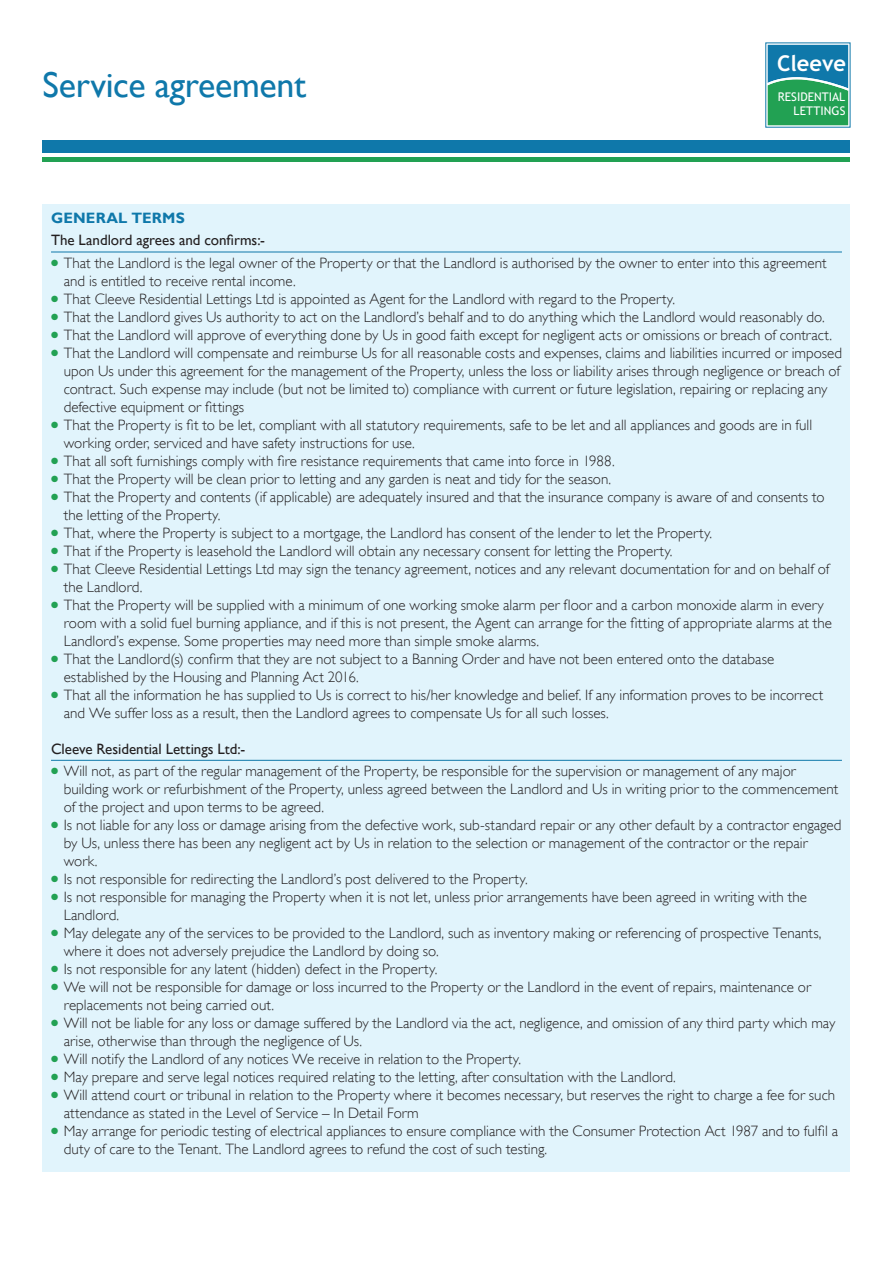
<style>
.page{position:relative;width:893px;height:1263px;background:#fff}
.page>*{position:absolute;margin:0;border:0;box-sizing:border-box;transform-origin:0 0}
.t1{font:36px "Gill Sans";letter-spacing:-.01em;color:#0f78aa}
.t2{font:700 21.9px "Trebuchet MS";color:#fff}
.t3{font:300 15px/18px "Gill Sans";color:#231f20}
.t4{font:15px "Gill Sans";color:#231f20}
.t5{font:700 15px "Gill Sans";letter-spacing:.015em;color:#0f78aa}
.t6{font:12px/14.1px "Trebuchet MS";color:#fff;text-align:right}
.s1{color:#22a153}
</style>
<div class="page">
<div style="left:43px;top:204px;width:807px;height:967px;background:#e1f4fc"></div>
<svg style="left:766px;top:43px;width:84px;height:84px"></svg>
<svg style="left:768px;top:45px;width:80px;height:80px;background:#20917e"></svg>
<div style="left:43px;top:140px;width:807px;height:13px;background:#0f78aa"></div>
<div style="left:43px;top:157px;width:807px;height:5px;background:#22a153"></div>
<hr style="left:51px;top:252px;width:791px;height:1px;background:#0f78aa">
<hr style="left:51px;top:760px;width:791px;height:1px;background:#0f78aa">
<p class="t1" style="left:43px;top:64px;width:265px">Service agreement</p>
<p class="t2" style="left:777px;top:49px;width:71px">Cleeve</p>
<p class="t6" style="left:778px;top:90px;width:69px">RESIDENTIAL<br>LETTINGS</p>
<p class="t5" style="left:51px;top:209px;width:135px">GENERAL TERMS</p>
<p class="t4" style="left:51px;top:231px;width:216px">The Landlord agrees and confirms:-</p>
<p class="t3" style="left:64px;top:253px;width:764px;text-indent:-13px"><span class="s1">●</span> That the Landlord is the legal owner of the Property or that the Landlord is authorised by the owner to enter into this agreement and is entitled to receive rental income.</p>
<p class="t3" style="left:51px;top:289px;width:626px"><span class="s1">●</span> That Cleeve Residential Lettings Ltd is appointed as Agent for the Landlord with regard to the Property.</p>
<p class="t3" style="left:51px;top:307px;width:775px"><span class="s1">●</span> That the Landlord gives Us authority to act on the Landlord’s behalf and to do anything which the Landlord would reasonably do.</p>
<p class="t3" style="left:51px;top:325px;width:782px"><span class="s1">●</span> That the Landlord will approve of everything done by Us in good faith except for negligent acts or omissions or breach of contract.</p>
<p class="t3" style="left:64px;top:343px;width:780px;text-indent:-13px"><span class="s1">●</span> That the Landlord will compensate and reimburse Us for all reasonable costs and expenses, claims and liabilities incurred or imposed upon Us under this agreement for the management of the Property, unless the loss or liability arises through negligence or breach of contract. Such expense may include (but not be limited to) compliance with current or future legislation, repairing or replacing any defective equipment or fittings</p>
<p class="t3" style="left:64px;top:415px;width:750px;text-indent:-13px"><span class="s1">●</span> That the Property is fit to be let, compliant with all statutory requirements, safe to be let and all appliances and goods are in full working order, serviced and have safety instructions for use.</p>
<p class="t3" style="left:51px;top:451px;width:565px"><span class="s1">●</span> That all soft furnishings comply with fire resistance requirements that came into force in 1988.</p>
<p class="t3" style="left:51px;top:469px;width:562px"><span class="s1">●</span> That the Property will be clean prior to letting and any garden is neat and tidy for the season.</p>
<p class="t3" style="left:64px;top:487px;width:762px;text-indent:-13px"><span class="s1">●</span> That the Property and contents (if applicable) are adequately insured and that the insurance company is aware of and consents to the letting of the Property.</p>
<p class="t3" style="left:51px;top:523px;width:663px"><span class="s1">●</span> That, where the Property is subject to a mortgage, the Landlord has consent of the lender to let the Property.</p>
<p class="t3" style="left:51px;top:541px;width:623px"><span class="s1">●</span> That if the Property is leasehold the Landlord will obtain any necessary consent for letting the Property.</p>
<p class="t3" style="left:64px;top:559px;width:767px;text-indent:-13px"><span class="s1">●</span> That Cleeve Residential Lettings Ltd may sign the tenancy agreement, notices and any relevant documentation for and on behalf of the Landlord.</p>
<p class="t3" style="left:64px;top:595px;width:770px;text-indent:-13px"><span class="s1">●</span> That the Property will be supplied with a minimum of one working smoke alarm per floor and a carbon monoxide alarm in every room with a solid fuel burning appliance, and if this is not present, the Agent can arrange for the fitting of appropriate alarms at the<br>Landlord’s expense. Some properties may need more than simple smoke alarms.</p>
<p class="t3" style="left:64px;top:649px;width:712px;text-indent:-13px"><span class="s1">●</span> That the Landlord(s) confirm that they are not subject to a Banning Order and have not been entered onto the database established by the Housing and Planning Act 2016.</p>
<p class="t3" style="left:64px;top:685px;width:761px;text-indent:-13px"><span class="s1">●</span> That all the information he has supplied to Us is correct to his/her knowledge and belief. If any information proves to be incorrect and We suffer loss as a result, then the Landlord agrees to compensate Us for all such losses.</p>
<p class="t4" style="left:51px;top:740px;width:196px">Cleeve Residential Lettings Ltd:-</p>
<p class="t3" style="left:64px;top:762px;width:776px;text-indent:-13px"><span class="s1">●</span> Will not, as part of the regular management of the Property, be responsible for the supervision or management of any major building work or refurbishment of the Property, unless agreed between the Landlord and Us in writing prior to the commencement of the project and upon terms to be agreed.</p>
<p class="t3" style="left:64px;top:816px;width:779px;text-indent:-13px"><span class="s1">●</span> Is not liable for any loss or damage arising from the defective work, sub-standard repair or any other default by a contractor engaged by Us, unless there has been any negligent act by Us in relation to the selection or management of the contractor or the repair work.</p>
<p class="t3" style="left:51px;top:870px;width:478px"><span class="s1">●</span> Is not responsible for redirecting the Landlord’s post delivered to the Property.</p>
<p class="t3" style="left:64px;top:888px;width:745px;text-indent:-13px"><span class="s1">●</span> Is not responsible for managing the Property when it is not let, unless prior arrangements have been agreed in writing with the<br>Landlord.</p>
<p class="t3" style="left:64px;top:924px;width:759px;text-indent:-13px"><span class="s1">●</span> May delegate any of the services to be provided to the Landlord, such as inventory making or referencing of prospective Tenants, where it does not adversely prejudice the Landlord by doing so.</p>
<p class="t3" style="left:51px;top:960px;width:388px"><span class="s1">●</span> Is not responsible for any latent (hidden) defect in the Property.</p>
<p class="t3" style="left:64px;top:978px;width:749px;text-indent:-13px"><span class="s1">●</span> We will not be responsible for damage or loss incurred to the Property or the Landlord in the event of repairs, maintenance or replacements not being carried out.</p>
<p class="t3" style="left:64px;top:1014px;width:773px;text-indent:-13px"><span class="s1">●</span> Will not be liable for any loss or damage suffered by the Landlord via the act, negligence, and omission of any third party which may arise, otherwise than through the negligence of Us.</p>
<p class="t3" style="left:51px;top:1050px;width:472px"><span class="s1">●</span> Will notify the Landlord of any notices We receive in relation to the Property.</p>
<p class="t3" style="left:51px;top:1068px;width:626px"><span class="s1">●</span> May prepare and serve legal notices required relating to the letting, after consultation with the Landlord.</p>
<p class="t3" style="left:64px;top:1086px;width:773px;text-indent:-13px"><span class="s1">●</span> Will attend court or tribunal in relation to the Property where it becomes necessary, but reserves the right to charge a fee for such attendance as stated in the Level of Service – In Detail Form</p>
<p class="t3" style="left:64px;top:1122px;width:776px;text-indent:-13px"><span class="s1">●</span> May arrange for periodic testing of electrical appliances to ensure compliance with the Consumer Protection Act 1987 and to fulfil a duty of care to the Tenant. The Landlord agrees to refund the cost of such testing.</p>
</div>
